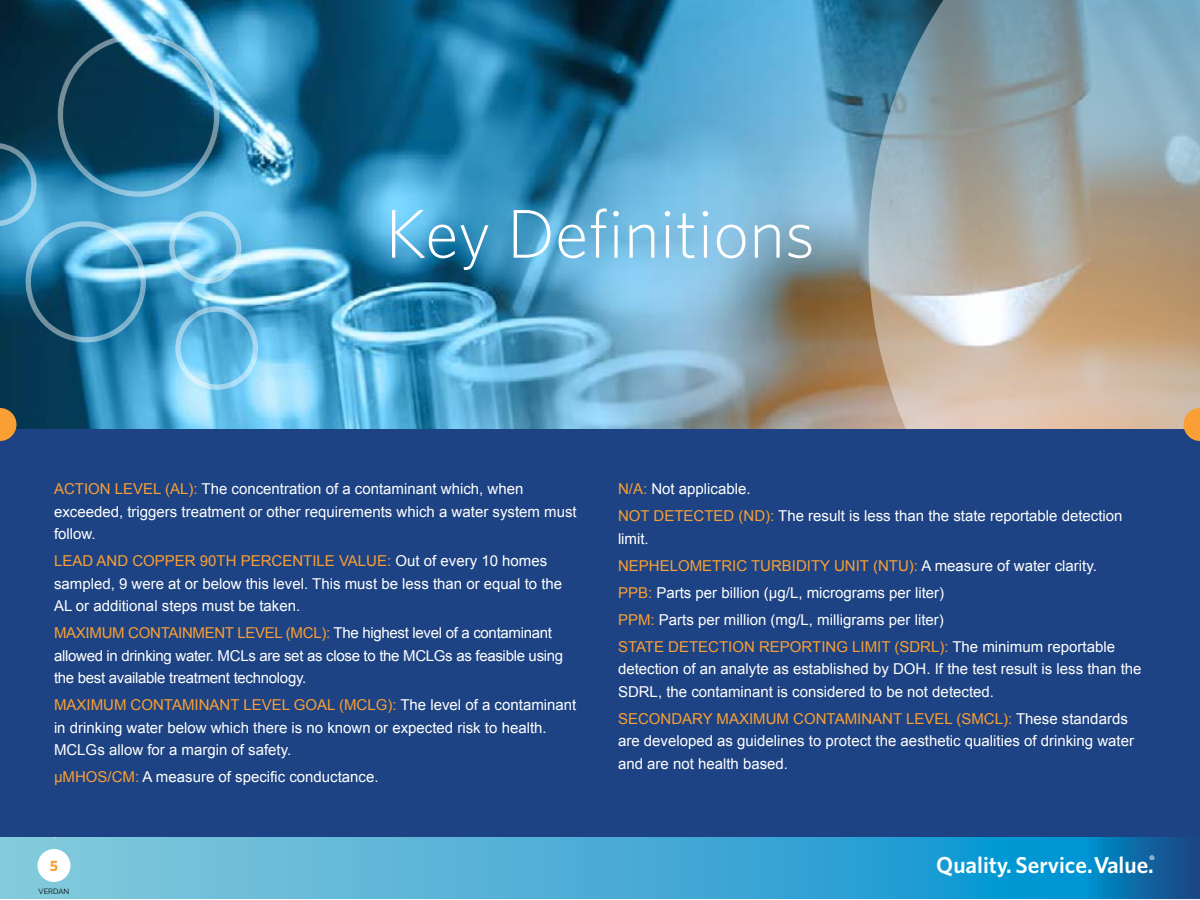
<style>
.page{position:relative;width:1200px;height:900px;background:#fff}
.page>*{position:absolute;margin:0;border:0;box-sizing:border-box;transform-origin:0 0}
.t1{font:300 69px "Whitney";color:#fff}
.t2{font:600 23.1px "Whitney";color:#fff}
.t3{font:15px/22.5px "Arial";color:#fff}
.t4{font:15px/22.5px "Arial";letter-spacing:-.02em;color:#fff}
.t5{font:700 15px "Whitney";color:#f99f34}
.t6{font:7.5px "Raleway";color:#000}
.s1{color:#f99f34}
</style>
<div class="page">
<img style="left:0;top:0;width:868px;height:429px">
<svg style="left:868px;top:0;width:332px;height:429px;background:#a6a9a3"></svg>
<svg style="left:0;top:26px;width:294px;height:399px;background:#428aac"></svg>
<svg style="left:0;top:837px;width:1200px;height:62px;background:#45a8d2"></svg>
<div style="left:38px;top:849px;width:32px;height:33px;background:#fff;border-radius:50%"></div>
<div style="left:0;top:429px;width:1200px;height:408px;background:#1d4384"></div>
<svg style="left:0;top:408px;width:16px;height:33px"></svg>
<svg style="left:1184px;top:408px;width:16px;height:33px"></svg>
<h1 class="t1" style="left:385px;top:188px;width:431px">Key Definitions</h1>
<p class="t3" style="left:54px;top:478px;width:524px"><span class="s1">ACTION LEVEL (AL):</span> The concentration of a contaminant which, when exceeded, triggers treatment or other requirements which a water system must follow.</p>
<p class="t3" style="left:54px;top:550px;width:510px"><span class="s1">LEAD AND COPPER 90TH PERCENTILE VALUE:</span> Out of every 10 homes sampled, 9 were at or below this level. This must be less than or equal to the<br>AL or additional steps must be taken.</p>
<p class="t4" style="left:54px;top:622px;width:511px"><span class="s1">MAXIMUM CONTAINMENT LEVEL (MCL):</span> The highest level of a contaminant allowed in drinking water. MCLs are set as close to the MCLGs as feasible using the best available treatment technology.</p>
<p class="t3" style="left:54px;top:694px;width:524px"><span class="s1">MAXIMUM CONTAMINANT LEVEL GOAL (MCLG):</span> The level of a contaminant in drinking water below which there is no known or expected risk to health.<br>MCLGs allow for a margin of safety.</p>
<p class="t3" style="left:54px;top:766px;width:326px"><span class="s1">µMHOS/CM:</span> A measure of specific conductance.</p>
<p class="t3" style="left:618px;top:476px;width:506px;line-height:27px"><span class="s1">N/A:</span> Not applicable.<br><span class="s1">NOT DETECTED (ND):</span> The result is less than the state reportable detection</p>
<p class="t3" style="left:618px;top:525px;width:499px;line-height:27px">limit.<br><span class="s1">NEPHELOMETRIC TURBIDITY UNIT (NTU):</span> A measure of water clarity.<br><span class="s1">PPB:</span> Parts per billion (µg/L, micrograms per liter)<br><span class="s1">PPM:</span> Parts per million (mg/L, milligrams per liter)<br><span class="s1">STATE DETECTION REPORTING LIMIT (SDRL):</span> The minimum reportable</p>
<p class="t3" style="left:618px;top:658px;width:525px">detection of an analyte as established by DOH. If the test result is less than the<br>SDRL, the contaminant is considered to be not detected.</p>
<p class="t3" style="left:618px;top:707px;width:518px"><span class="s1">SECONDARY MAXIMUM CONTAMINANT LEVEL (SMCL):</span> These standards are developed as guidelines to protect the aesthetic qualities of drinking water and are not health based.</p>
<p class="t5" style="left:50px;top:856px;width:10px">5</p>
<h2 class="t2" style="left:936px;top:850px;width:220px">Quality. Service. Value.<sup>®</sup></h2>
<p class="t6" style="left:39px;top:887px;width:32px">VERDAN</p>
</div>
